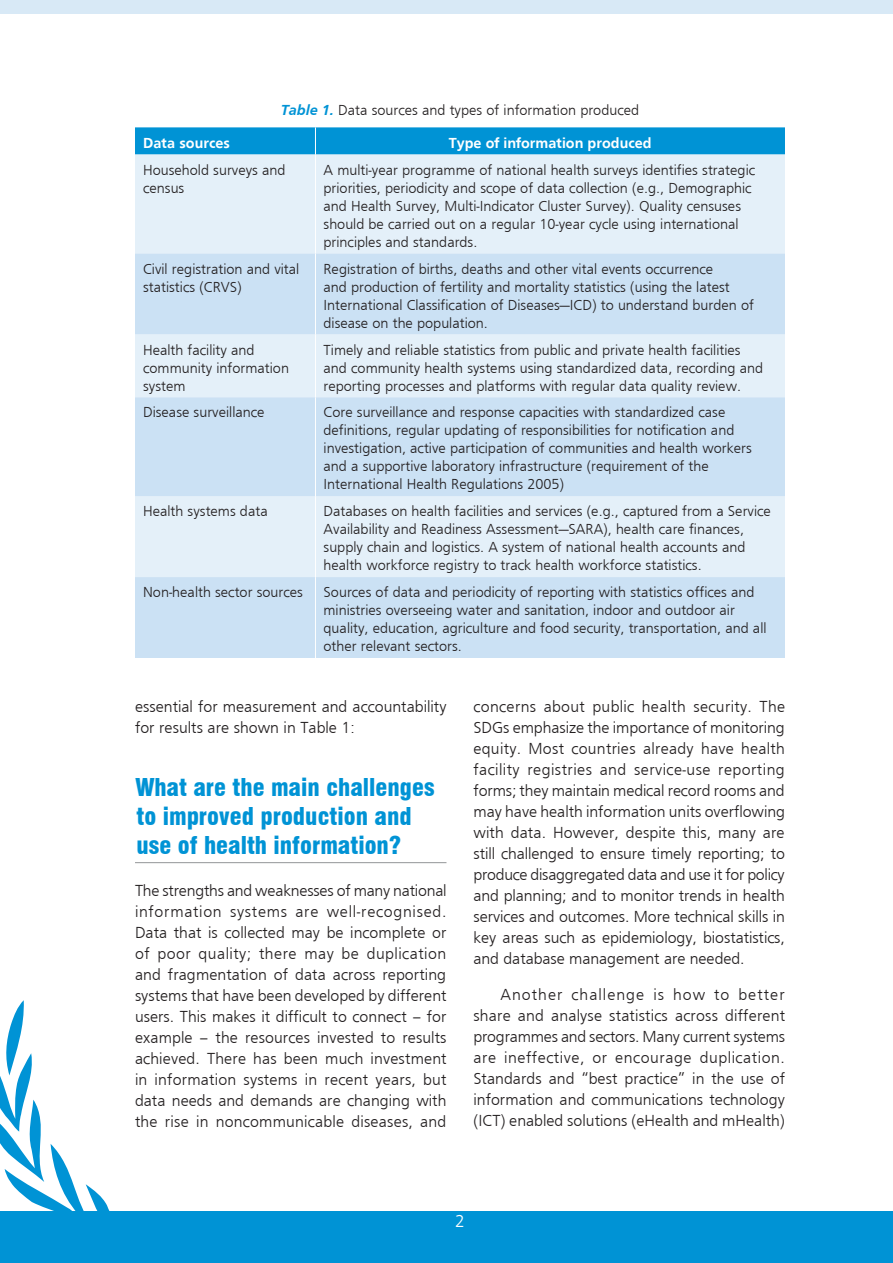
<style>
.page{position:relative;width:893px;height:1263px;background:#fff}
.page>*{position:absolute;margin:0;border:0;box-sizing:border-box;transform-origin:0 0}
.head_1{font:900 condensed 24px/28.8px "Swiss 721 BT";color:#0093d5}
.t1{font:300 18px "Frugal Sans";color:#fff}
.first_para{font:300 16.5px/21px "Frugal Sans";color:#231f20;text-align:justify}
.body_text{font:300 16.5px/21px "Frugal Sans";color:#231f20}
.table_head{font:300 15px/18px "Frugal Sans";color:#231f20}
.t2{font:700 15px "Frugal Sans";color:#fff}
.s1{font-weight:700;font-style:italic;color:#0093d5}
</style>
<div class="page">
<div style="left:0;top:1211px;width:893px;height:52px;background:#0093d5"></div>
<svg style="left:0;top:1000px;width:110px;height:211px"></svg>
<hr style="left:135px;top:862px;width:311px;height:1px;background:#939598">
<div style="left:0;top:0;width:893px;height:13px;background:#d8e9f6"></div>
<div style="left:135px;top:155px;width:650px;height:98px;background:#e4f0f9"></div>
<svg style="left:135px;top:253px;width:650px;height:405px;background:#d3e6f5"></svg>
<svg style="left:135px;top:127px;width:650px;height:28px;background:#0a97d6"></svg>
<hr style="left:315px;top:155px;width:1px;height:98px;background:#fff">
<hr style="left:315px;top:253px;width:1px;height:81px;background:#fff">
<hr style="left:315px;top:334px;width:1px;height:63px;background:#fff">
<hr style="left:315px;top:397px;width:1px;height:99px;background:#fff">
<hr style="left:315px;top:496px;width:1px;height:81px;background:#fff">
<hr style="left:315px;top:577px;width:1px;height:81px;background:#fff">
<p class="table_head" style="left:281px;top:101px;width:360px"><span class="s1">Table 1.</span> Data sources and types of information produced</p>
<p class="t2" style="left:143px;top:134px;width:88px">Data sources</p>
<p class="t2" style="left:449px;top:134px;width:205px">Type of information produced</p>
<p class="table_head" style="left:143px;top:161px;width:144px">Household surveys and census</p>
<p class="table_head" style="left:324px;top:161px;width:433px">A multi-year programme of national health surveys identifies strategic priorities, periodicity and scope of data collection (e.g., Demographic and Health Survey, Multi-Indicator Cluster Survey). Quality censuses should be carried out on a regular 10-year cycle using international principles and standards.</p>
<p class="table_head" style="left:143px;top:259px;width:158px">Civil registration and vital statistics (CRVS)</p>
<p class="table_head" style="left:324px;top:259px;width:432px">Registration of births, deaths and other vital events occurrence<br>and production of fertility and mortality statistics (using the latest International Classification of Diseases—ICD) to understand burden of disease on the population.</p>
<p class="table_head" style="left:143px;top:340px;width:147px">Health facility and community information system</p>
<p class="table_head" style="left:324px;top:340px;width:441px">Timely and reliable statistics from public and private health facilities and community health systems using standardized data, recording and reporting processes and platforms with regular data quality review.</p>
<p class="table_head" style="left:143px;top:403px;width:123px">Disease surveillance</p>
<p class="table_head" style="left:324px;top:403px;width:430px">Core surveillance and response capacities with standardized case definitions, regular updating of responsibilities for notification and investigation, active participation of communities and health workers and a supportive laboratory infrastructure (requirement of the International Health Regulations 2005)</p>
<p class="table_head" style="left:143px;top:502px;width:126px">Health systems data</p>
<p class="table_head" style="left:324px;top:502px;width:449px">Databases on health facilities and services (e.g., captured from a Service Availability and Readiness Assessment—SARA), health care finances, supply chain and logistics. A system of national health accounts and health workforce registry to track health workforce statistics.</p>
<p class="table_head" style="left:143px;top:583px;width:161px">Non-health sector sources</p>
<p class="table_head" style="left:324px;top:583px;width:444px">Sources of data and periodicity of reporting with statistics offices and ministries overseeing water and sanitation, indoor and outdoor air quality, education, agriculture and food security, transportation, and all other relevant sectors.</p>
<p class="body_text" style="left:135px;top:696px;width:313px">essential for measurement and accountability for results are shown in Table 1:</p>
<p class="head_1" style="left:135px;top:773px;width:301px">What are the main challenges to improved production and use of health information?</p>
<p class="first_para" style="left:135px;top:880px;width:313px">The strengths and weaknesses of many national information systems are well-recognised.<br>Data that is collected may be incomplete or of poor quality; there may be duplication and fragmentation of data across reporting systems that have been developed by different users. This makes it difficult to connect – for example – the resources invested to results achieved. There has been much investment in information systems in recent years, but data needs and demands are changing with the rise in noncommunicable diseases, and</p>
<p class="first_para" style="left:473px;top:696px;width:313px">concerns about public health security. The SDGs emphasize the importance of monitoring equity. Most countries already have health facility registries and service-use reporting forms; they maintain medical record rooms and may have health information units overflowing with data. However, despite this, many are still challenged to ensure timely reporting; to produce disaggregated data and use it for policy and planning; and to monitor trends in health services and outcomes. More technical skills in key areas such as epidemiology, biostatistics, and database management are needed.</p>
<p class="body_text" style="left:473px;top:984px;width:313px;text-align:justify;text-indent:27px">Another challenge is how to better share and analyse statistics across different programmes and sectors. Many current systems are ineffective, or encourage duplication.<br>Standards and “best practice” in the use of information and communications technology (ICT) enabled solutions (eHealth and mHealth)</p>
<p class="t1" style="left:455px;top:1211px;width:11px">2</p>
</div>
